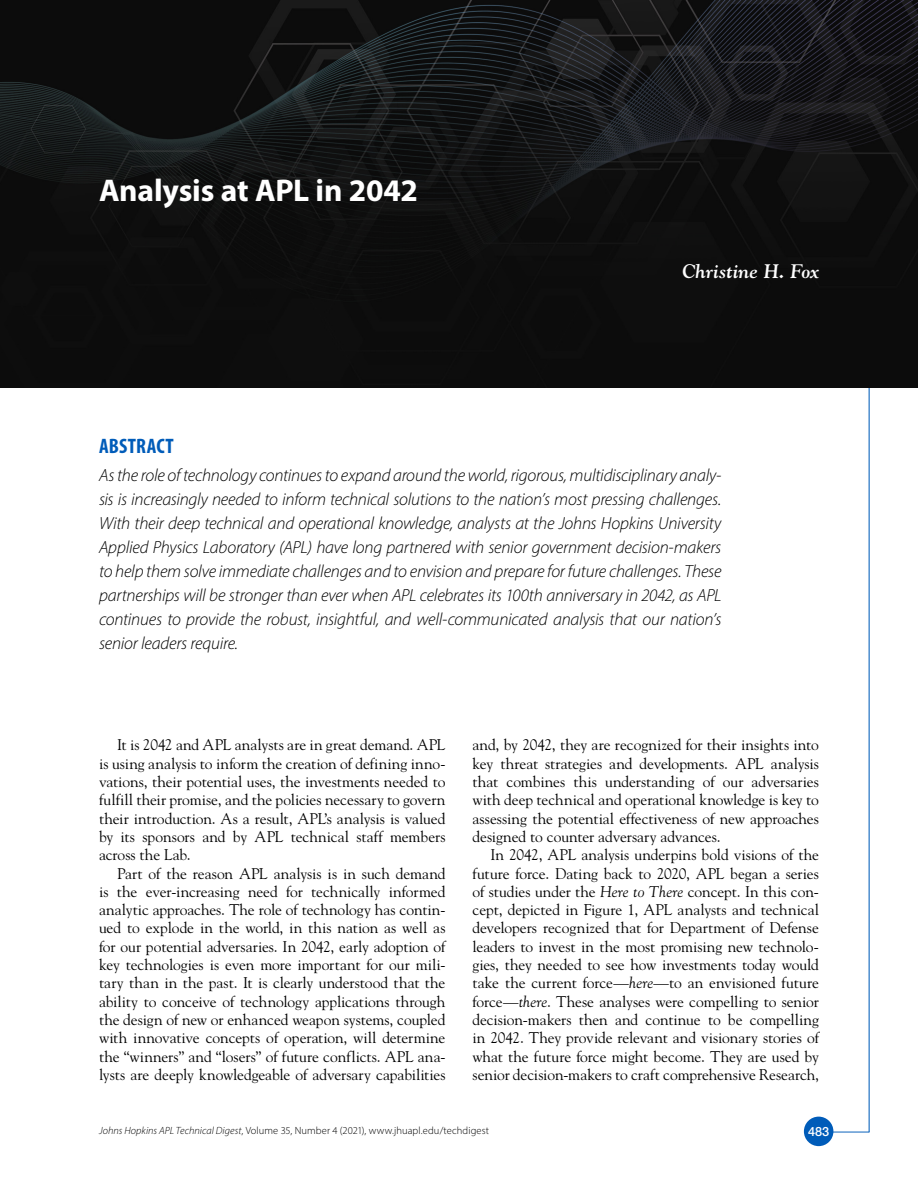
<style>
.page{position:relative;width:918px;height:1188px;background:#fff}
.page>*{position:absolute;margin:0;border:0;box-sizing:border-box;transform-origin:0 0}
.ArticleTitle{font:700 31.5px "Myriad Pro";letter-spacing:-.005em;color:#fff}
.t1{font:700 condensed 21px "Myriad Pro";letter-spacing:.01em;color:#005cb9}
.Authors{font:italic 700 19.5px "Hopkins Goudy";color:#fff}
.Abstract{font:italic 300 17.7px/24px "Myriad Pro";letter-spacing:-.015em;color:#000;text-align:justify}
.Body{font:15.45px/18.3px "Hopkins Goudy";letter-spacing:-.005em;color:#000;text-align:justify}
.t2{font:500 12.75px "Helvetica Neue LT Std";color:#fff}
.t3{font:300 10.5px "Myriad Pro";letter-spacing:.01em;color:#000}
.s1{font-style:italic}
</style>
<div class="page">
<hr style="left:817px;top:1132px;width:52px;height:1px;background:#005cb9">
<hr style="left:869px;top:51px;width:1px;height:1081px;background:#005cb9">
<div style="left:804px;top:1117px;width:29px;height:29px;background:#005cb9;border-radius:50%"></div>
<img style="left:0;top:0;width:918px;height:387px">
<p class="ArticleTitle" style="left:99px;top:170px;width:320px">Analysis at APL in 2042</p>
<p class="Authors" style="left:682px;top:259px;width:138px">Christine H. Fox</p>
<h1 class="t1" style="left:99px;top:433px;width:76px">ABSTRACT</h1>
<p class="Abstract" style="left:99px;top:463px;width:624px">As the role of technology continues to expand around the world, rigorous, multidisciplinary analy&shy;sis is increasingly needed to inform technical solutions to the nation’s most pressing challenges.<br>With their deep technical and operational knowledge, analysts at the Johns Hopkins University Applied Physics Laboratory (APL) have long partnered with senior government decision-makers to help them solve immediate challenges and to envision and prepare for future challenges. These partnerships will be stronger than ever when APL celebrates its 100th anniversary in 2042, as APL continues to provide the robust, insightful, and well-communicated analysis that our nation’s senior leaders require.</p>
<p class="Body" style="left:99px;top:736px;width:348px;text-indent:18px">It is 2042 and APL analysts are in great demand. APL is using analysis to inform the creation of defining inno&shy;vations, their potential uses, the investments needed to fulfill their promise, and the policies necessary to govern their introduction. As a result, APL’s analysis is valued by its sponsors and by APL technical staff members across the Lab.</p>
<p class="Body" style="left:99px;top:864px;width:348px;text-indent:18px">Part of the reason APL analysis is in such demand is the ever-increasing need for technically informed analytic approaches. The role of technology has contin&shy;ued to explode in the world, in this nation as well as for our potential adversaries. In 2042, early adoption of key technologies is even more important for our mili&shy;tary than in the past. It is clearly understood that the ability to conceive of technology applications through the design of new or enhanced weapon systems, coupled with innovative concepts of operation, will determine the “winners” and “losers” of future conflicts. APL ana&shy;lysts are deeply knowledgeable of adversary capabilities</p>
<p class="Body" style="left:472px;top:736px;width:348px">and, by 2042, they are recognized for their insights into key threat strategies and developments. APL analysis that combines this understanding of our adversaries with deep technical and operational knowledge is key to assessing the potential effectiveness of new approaches designed to counter adversary advances.</p>
<p class="Body" style="left:472px;top:845px;width:348px;text-indent:18px">In 2042, APL analysis underpins bold visions of the future force. Dating back to 2020, APL began a series of studies under the <span class="s1">Here to There</span> concept. In this con&shy;cept, depicted in Figure 1, APL analysts and technical developers recognized that for Department of Defense leaders to invest in the most promising new technolo&shy;gies, they needed to see how investments today would take the current force—<span class="s1">here</span>—to an envisioned future force—<span class="s1">there</span>. These analyses were compelling to senior decision-makers then and continue to be compelling in 2042. They provide relevant and visionary stories of what the future force might become. They are used by senior decision-makers to craft comprehensive Research,</p>
<p class="t3" style="left:99px;top:1124px;width:392px"><span class="s1">Johns Hopkins APL Technical Digest</span>, Volume 35, Number 4 (2021), www.jhuapl.edu/techdigest</p>
<p class="t2" style="left:808px;top:1124px;width:23px">483</p>
</div>
